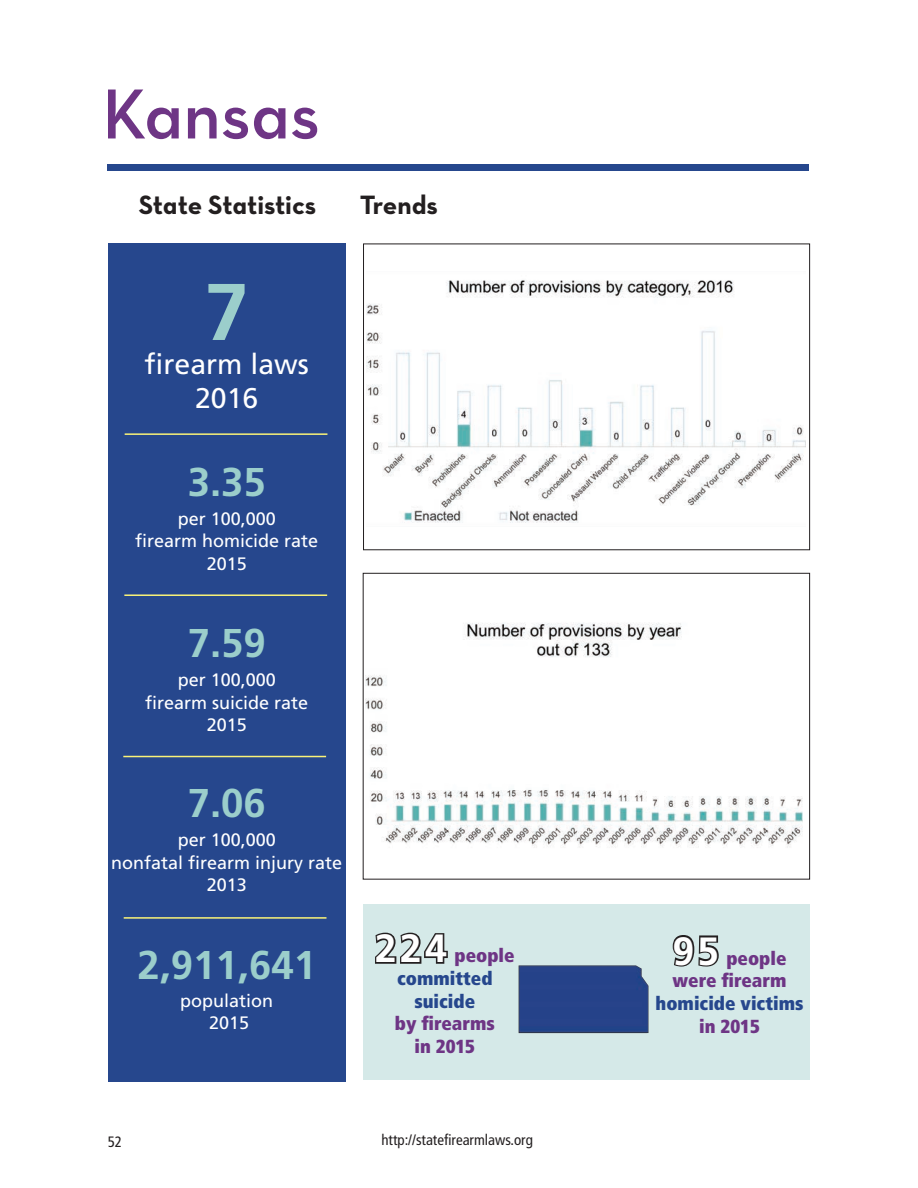
<style>
.page{position:relative;width:918px;height:1188px;background:#fff}
.page>*{position:absolute;margin:0;border:0;box-sizing:border-box;transform-origin:0 0}
.t1{font:700 80.25px "Frutiger LT Std";color:#9bcecb}
.t2{font:72px "Neutra Text Demi Alt";color:#6e3585}
.t3{font:700 40.2px "Frutiger LT Std";color:#9bcecb}
.t4{font:28.5px/34px "Frutiger LT Std";color:#fff;text-align:center}
.t5{font:27px "Neutra Text Bold Alt";letter-spacing:-.005em;color:#231f20}
.t6{font:900 condensed 18.9px/22.6px "Frutiger LT Std";color:#6e3585;text-align:center}
.t7{font:900 condensed 18.9px/22.6px "Frutiger LT Std";color:#26478d;text-align:center}
.t8{font:18px/22.5px "Frutiger LT Std";color:#fff;text-align:center}
.t9{font:condensed 15px "Frutiger LT Std";color:#231f20}
.s1{font-weight:700;font-stretch:normal;font-size:39.3px;color:#fff}
.s2{color:#6e3585}
</style>
<div class="page">
<div style="left:107px;top:164px;width:702px;height:6px;background:#26478d"></div>
<div style="left:108px;top:244px;width:237px;height:838px;background:#26478d"></div>
<hr style="left:125px;top:433px;width:202px;height:2px;background:#faf378">
<hr style="left:124px;top:594px;width:203px;height:2px;background:#faf378">
<hr style="left:123px;top:756px;width:203px;height:1px;background:#faf378">
<hr style="left:124px;top:917px;width:203px;height:2px;background:#faf378">
<div style="left:363px;top:905px;width:447px;height:175px;background:#d5e9e8"></div>
<svg style="left:375px;top:932px;width:73px;height:32px"></svg>
<svg style="left:672px;top:935px;width:47px;height:32px"></svg>
<div style="left:519px;top:965px;width:129px;height:68px;background:#254289"></div>
<div style="left:363px;top:573px;width:447px;height:307px;border:1px solid #231f20"></div>
<div style="left:363px;top:244px;width:447px;height:306px;border:1px solid #231f20"></div>
<img style="left:367px;top:280px;width:438px;height:243px">
<img style="left:366px;top:623px;width:436px;height:225px">
<h2 class="t2" style="left:102px;top:70px;width:219px">Kansas</h2>
<h3 class="t5" style="left:139px;top:188px;width:179px">State Statistics</h3>
<h3 class="t5" style="left:360px;top:188px;width:80px">Trends</h3>
<h1 class="t1" style="left:204px;top:265px;width:46px">7</h1>
<h3 class="t4" style="left:145px;top:347px;width:166px">firearm laws<br>2016</h3>
<h3 class="t3" style="left:188px;top:458px;width:80px">3.35</h3>
<p class="t8" style="left:135px;top:507px;width:185px">per 100,000<br>firearm homicide rate<br>2015</p>
<h3 class="t3" style="left:188px;top:619px;width:80px">7.59</h3>
<p class="t8" style="left:145px;top:669px;width:165px">per 100,000 firearm suicide rate<br>2015</p>
<h3 class="t3" style="left:188px;top:779px;width:80px">7.06</h3>
<p class="t8" style="left:111px;top:829px;width:233px">per 100,000<br>nonfatal firearm injury rate<br>2013</p>
<h3 class="t3" style="left:137px;top:941px;width:180px">2,911,641</h3>
<p class="t8" style="left:180px;top:990px;width:95px;line-height:21.6px">population<br>2015</p>
<p class="t7" style="left:375px;top:944px;width:141px"><span class="s1">224</span> <span class="s2">people </span>committed suicide</p>
<p class="t6" style="left:395px;top:1012px;width:102px">by firearms in 2015</p>
<p class="t9" style="left:108px;top:1133px;width:16px">52</p>
<p class="t9" style="left:381px;top:1131px;width:153px">http://statefirearmlaws.org</p>
<p class="t6" style="left:673px;top:946px;width:116px;text-align:left"><span class="s1">95</span> people were firearm</p>
<p class="t7" style="left:656px;top:992px;width:149px">homicide victims</p>
<p class="t6" style="left:699px;top:1014px;width:62px">in 2015</p>
</div>
